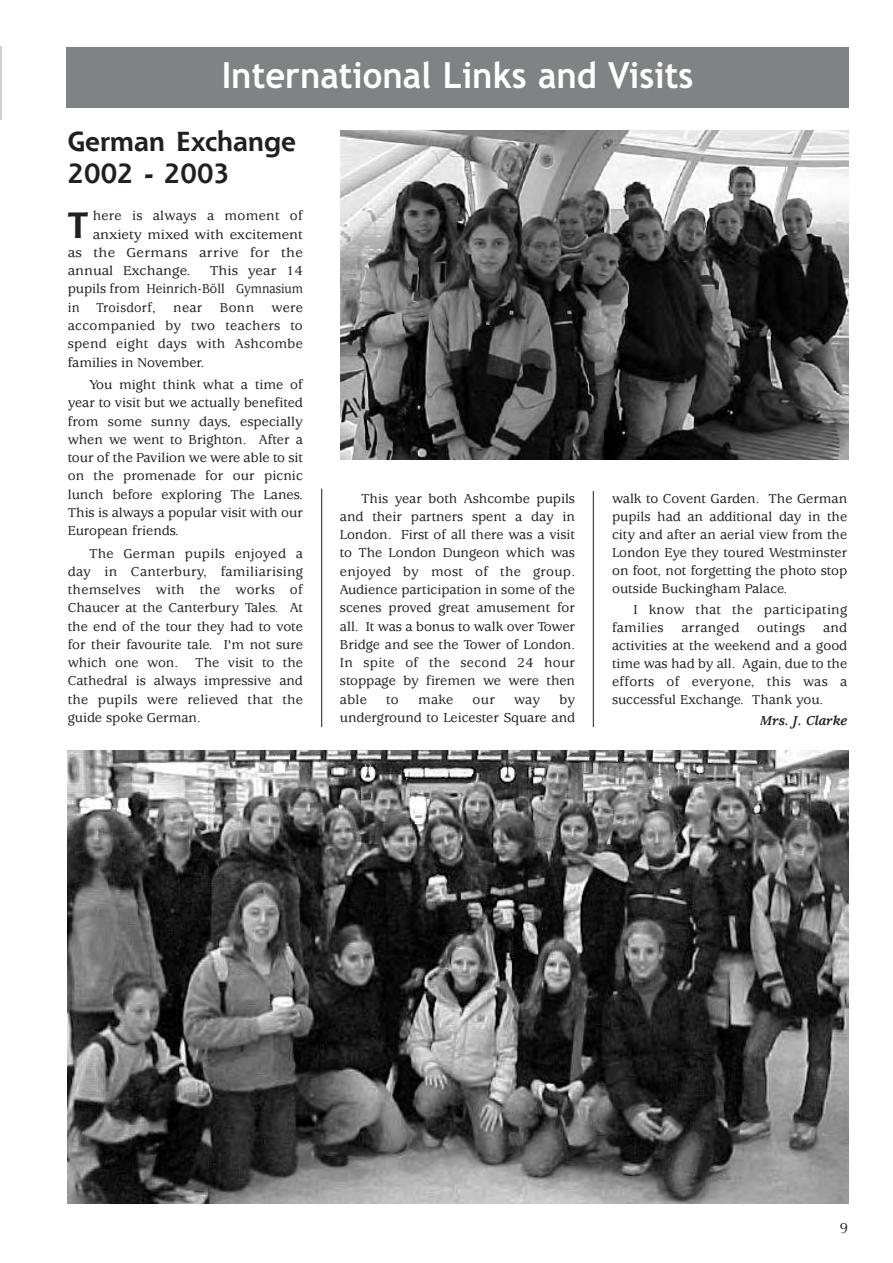
<style>
.page{position:relative;width:893px;height:1263px;background:#fff}
.page>*{position:absolute;margin:0;border:0;box-sizing:border-box;transform-origin:0 0}
.t1{font:700 36px "Trebuchet MS";color:#fff;scale:.96 1}
.t2{font:700 35.85px "Shannon";color:#231f20}
.t3{font:700 27px/31.5px "Shannon";color:#231f20}
.t4{font:15px "Optima";color:#231f20}
.t5{font:500 14.25px/18.3px "Usherwood";color:#231f20;text-align:justify}
.t6{font:500 14.25px/18.3px "Usherwood";color:#231f20;text-align:justify;scale:1.05 1}
.t7{font:500 14.25px/18px "Usherwood";letter-spacing:.02em;color:#231f20}
.t8{font:500 14.25px "Usherwood";letter-spacing:.02em;color:#231f20;scale:1.05 1}
.t9{font:italic 700 14.25px "Usherwood";color:#231f20}
</style>
<div class="page">
<div style="left:66px;top:47px;width:783px;height:61px;background:#808285"></div>
<img style="left:67px;top:750px;width:782px;height:454px">
<hr style="left:321px;top:489px;width:1px;height:238px;background:#231f20">
<hr style="left:593px;top:491px;width:1px;height:236px;background:#231f20">
<img style="left:340px;top:131px;width:509px;height:328px">
<hr style="left:0;top:47px;width:1px;height:72px;background:#cfd0d2">
<h1 class="t1" style="left:222px;top:54px;width:493px">International Links and Visits</h1>
<h3 class="t3" style="left:68px;top:129px;width:230px">German Exchange<br>2002 - 2003</h3>
<h2 class="t2" style="left:68px;top:213px;width:22px">T</h2>
<p class="t7" style="left:93px;top:208px;width:212px">here is always a moment of</p>
<p class="t6" style="left:93px;top:226px;width:202px">anxiety mixed with excitement</p>
<p class="t8" style="left:68px;top:247px;width:225px">as the Germans arrive for the</p>
<p class="t6" style="left:68px;top:263px;width:118px">annual Exchange.</p>
<p class="t6" style="left:68px;top:263px;width:225px;text-indent:142px">This year 14 pupils from Heinrich-Böll Gymnasium in Troisdorf, near Bonn were accompanied by two teachers to spend eight days with Ashcombe families in November.</p>
<p class="t5" style="left:68px;top:377px;width:237px;text-indent:21px">You might think what a time of year to visit but we actually benefited from some sunny days, especially when we went to Brighton. After a tour of the Pavilion we were able to sit on the promenade for our picnic lunch before exploring The Lanes.<br>This is always a popular visit with our European friends.</p>
<p class="t5" style="left:68px;top:545px;width:237px;text-indent:21px">The German pupils enjoyed a day in Canterbury, familiarising themselves with the works of Chaucer at the Canterbury Tales. At the end of the tour they had to vote for their favourite tale. I'm not sure which one won. The visit to the Cathedral is always impressive and the pupils were relieved that the guide spoke German.</p>
<p class="t5" style="left:340px;top:490px;width:237px;text-indent:21px">This year both Ashcombe pupils and their partners spent a day in London. First of all there was a visit to The London Dungeon which was enjoyed by most of the group.<br>Audience participation in some of the scenes proved great amusement for all. It was a bonus to walk over Tower Bridge and see the Tower of London.<br>In spite of the second 24 hour stoppage by firemen we were then able</p>
<p class="t5" style="left:340px;top:691px;width:237px;text-align:right">by<br>underground to Leicester Square and</p>
<p class="t5" style="left:386px;top:691px;width:14px">to</p>
<p class="t5" style="left:418px;top:691px;width:37px">make</p>
<p class="t5" style="left:473px;top:691px;width:24px">our</p>
<p class="t5" style="left:514px;top:691px;width:27px">way</p>
<p class="t5" style="left:612px;top:490px;width:237px">walk to Covent Garden. The German pupils had an additional day in the city and after an aerial view from the London Eye they toured Westminster on foot, not forgetting the photo stop outside Buckingham Palace.</p>
<p class="t7" style="left:612px;top:602px;width:237px;text-indent:21px">I know that the participating families</p>
<p class="t5" style="left:612px;top:620px;width:237px;text-indent:211px">and activities at the weekend and a good time was had by all. Again, due to the efforts of everyone, this was a successful Exchange. Thank you.</p>
<p class="t9" style="left:760px;top:715px;width:89px">Mrs. J. Clarke</p>
<p class="t7" style="left:681px;top:620px;width:125px">arranged outings</p>
<p class="t4" style="left:840px;top:1222px;width:10px">9</p>
</div>
